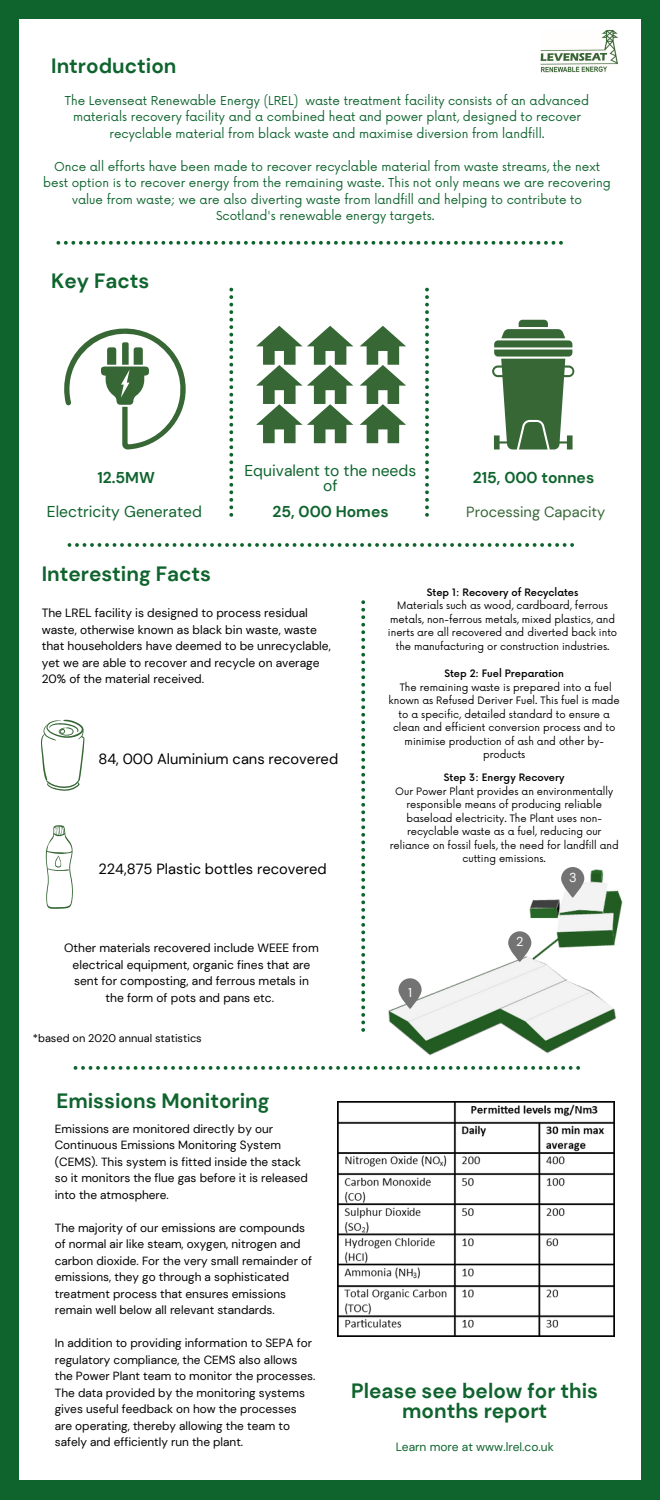
<style>
.page{position:relative;width:660px;height:1500px;background:#0f642e}
.page>*{position:absolute;margin:0;border:0;box-sizing:border-box;transform-origin:0 0}
.t1{font:700 20.7px/19.5px "DM Sans";color:#0f642e;text-align:center}
.t2{font:15.7px/15px "DM Sans";color:#0f642e;text-align:center}
.t3{font:700 15.7px "DM Sans";color:#0f642e}
.t4{font:14.7px "DM Sans";color:#000}
.t5{font:14.7px "DM Sans";color:#366735}
.t6{font:12.9px "DM Sans";color:#fff}
.t7{font:12px/16.5px "Now";color:#0f642e;text-align:center}
.t8{font:12px/16.5px "DM Sans";color:#000}
.t9{font:12px "DM Sans";color:#0f642e}
.t10{font:11.8px/16.5px "DM Sans";color:#000}
.t11{font:11px "DM Sans";color:#000}
.t12{font:10px/13.5px "Now";color:#000;text-align:center}
.t13{font:500 10px "Now";color:#000}
</style>
<div class="page">
<div style="left:19px;top:20px;width:622px;height:1460px;background:#fff"></div>
<svg style="left:56px;top:241px;width:507px;height:4px"></svg>
<svg style="left:68px;top:543px;width:506px;height:4px"></svg>
<svg style="left:74px;top:1066px;width:506px;height:4px"></svg>
<svg style="left:229px;top:288px;width:4px;height:229px"></svg>
<svg style="left:41px;top:719px;width:44px;height:72px"></svg>
<svg style="left:46px;top:825px;width:27px;height:84px"></svg>
<svg style="left:64px;top:328px;width:122px;height:121px"></svg>
<svg style="left:256px;top:326px;width:97px;height:117px"></svg>
<svg style="left:360px;top:326px;width:46px;height:117px"></svg>
<svg style="left:492px;top:320px;width:82px;height:129px"></svg>
<svg style="left:425px;top:288px;width:4px;height:229px"></svg>
<svg style="left:361px;top:600px;width:4px;height:432px"></svg>
<img style="left:388px;top:870px;width:235px;height:186px">
<svg style="left:398px;top:978px;width:24px;height:31px"></svg>
<svg style="left:561px;top:867px;width:23px;height:31px"></svg>
<svg style="left:508px;top:931px;width:23px;height:31px"></svg>
<img style="left:541px;top:30px;width:76px;height:42px">
<img style="left:338px;top:1101px;width:276px;height:236px">
<h1 class="t1" style="left:51px;top:56px;width:127px">Introduction</h1>
<p class="t7" style="left:65px;top:93px;width:526px">The Levenseat Renewable Energy (LREL) waste treatment facility consists of an advanced materials recovery facility and a combined heat and power plant, designed to recover recyclable material from black waste and maximise diversion from landfill.</p>
<p class="t7" style="left:43px;top:159px;width:569px">Once all efforts have been made to recover recyclable material from waste streams, the next best option is to recover energy from the remaining waste. This not only means we are recovering value from waste; we are also diverting waste from landfill and helping to contribute to Scotland's renewable energy targets.</p>
<h1 class="t1" style="left:51px;top:271px;width:100px">Key Facts</h1>
<h2 class="t3" style="left:97px;top:467px;width:59px">12.5MW</h2>
<h2 class="t2" style="left:47px;top:504px;width:157px">Electricity Generated</h2>
<h2 class="t2" style="left:244px;top:463px;width:173px">Equivalent to the needs of</h2>
<h2 class="t3" style="left:473px;top:467px;width:123px">215, 000 tonnes</h2>
<h2 class="t3" style="left:273px;top:501px;width:118px">25, 000 Homes</h2>
<p class="t5" style="left:466px;top:502px;width:141px">Processing Capacity</p>
<h1 class="t1" style="left:42px;top:564px;width:171px">Interesting Facts</h1>
<p class="t8" style="left:42px;top:605px;width:291px">The LREL facility is designed to process residual waste, otherwise known as black bin waste, waste that householders have deemed to be unrecyclable, yet we are able to recover and recycle on average 20% of the material received.</p>
<p class="t4" style="left:98px;top:749px;width:241px">84, 000 Aluminium cans recovered</p>
<p class="t4" style="left:98px;top:859px;width:230px">224,875 Plastic bottles recovered</p>
<p class="t13" style="left:427px;top:587px;width:153px">Step 1: Recovery of Recyclates</p>
<p class="t12" style="left:388px;top:599px;width:231px">Materials such as wood, cardboard, ferrous metals, non-ferrous metals, mixed plastics, and inerts are all recovered and diverted back into the manufacturing or construction industries.</p>
<p class="t13" style="left:444px;top:668px;width:121px">Step 2: Fuel Preparation</p>
<p class="t12" style="left:389px;top:681px;width:233px">The remaining waste is prepared into a fuel known as Refused Deriver Fuel. This fuel is made to a specific, detailed standard to ensure a clean and efficient conversion process and to minimise production of ash and other by&shy;products</p>
<p class="t13" style="left:444px;top:772px;width:122px">Step 3: Energy Recovery</p>
<p class="t12" style="left:390px;top:785px;width:231px">Our Power Plant provides an environmentally responsible means of producing reliable baseload electricity. The Plant uses non&shy;recyclable waste as a fuel, reducing our reliance on fossil fuels, the need for landfill and cutting emissions.</p>
<p class="t6" style="left:569px;top:869px;width:9px">3</p>
<p class="t8" style="left:64px;top:940px;width:256px;text-align:center">Other materials recovered include WEEE from electrical equipment, organic fines that are sent for composting, and ferrous metals in the form of pots and pans etc.</p>
<p class="t11" style="left:33px;top:1031px;width:170px">*based on 2020 annual statistics</p>
<h1 class="t1" style="left:56px;top:1091px;width:215px">Emissions Monitoring</h1>
<p class="t10" style="left:55px;top:1121px;width:255px">Emissions are monitored directly by our Continuous Emissions Monitoring System (CEMS). This system is fitted inside the stack so it monitors the flue gas before it is released into the atmosphere.</p>
<p class="t10" style="left:55px;top:1220px;width:259px">The majority of our emissions are compounds of normal air like steam, oxygen, nitrogen and carbon dioxide. For the very small remainder of emissions, they go through a sophisticated treatment process that ensures emissions remain well below all relevant standards.</p>
<p class="t10" style="left:55px;top:1335px;width:262px">In addition to providing information to SEPA for regulatory compliance, the CEMS also allows the Power Plant team to monitor the processes.<br>The data provided by the monitoring systems gives useful feedback on how the processes are operating, thereby allowing the team to safely and efficiently run the plant.</p>
<p class="t6" style="left:408px;top:984px;width:5px">1</p>
<p class="t6" style="left:516px;top:933px;width:9px">2</p>
<h1 class="t1" style="left:351px;top:1382px;width:248px">Please see below for this months report</h1>
<p class="t9" style="left:396px;top:1439px;width:160px">Learn more at www.lrel.co.uk</p>
</div>
